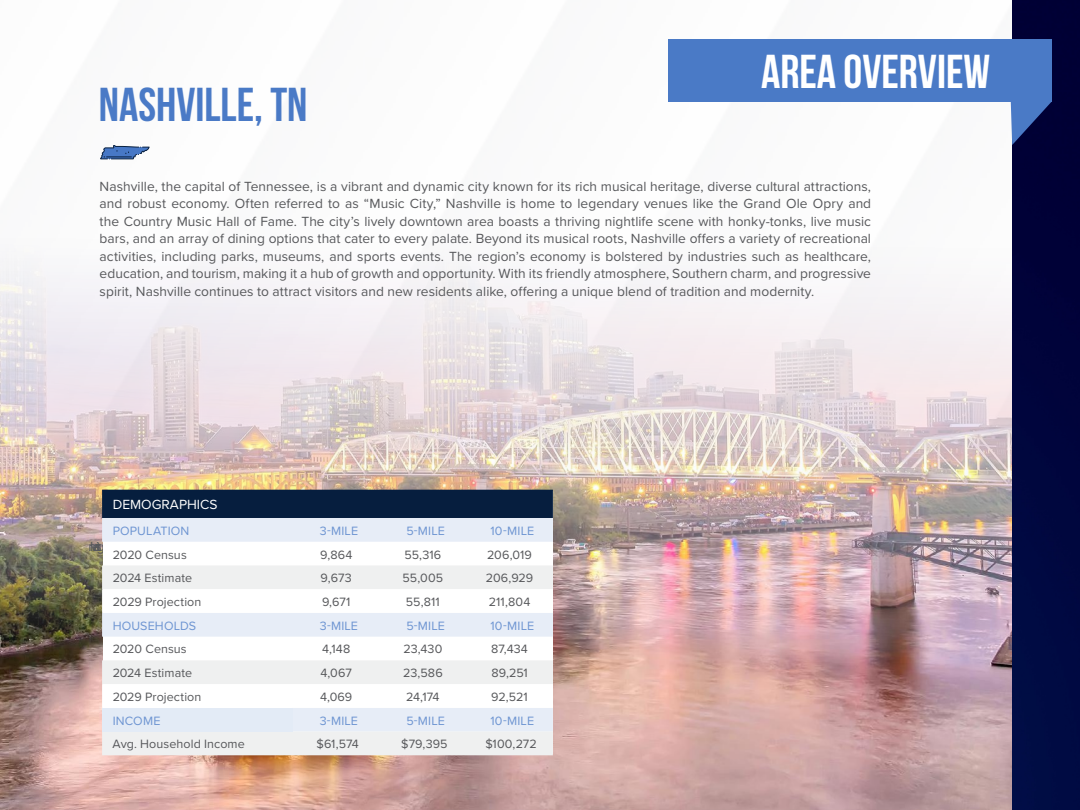
<style>
.page{position:relative;width:1080px;height:810px;background:#fff}
.page>*{position:absolute;margin:0;border:0;box-sizing:border-box;transform-origin:0 0}
.t1{font:700 47.5px "Bebas Neue";color:#4a7ac6}
.t2{font:700 47.5px "Bebas Neue";color:#fff}
.t3{font:13.75px/17.5px "Proxima Nova";letter-spacing:.005em;color:#57585b;text-align:justify}
.t4{font:13.75px "Proxima Nova";color:#fff}
.t5{font:12.5px "Proxima Nova";letter-spacing:.005em;color:#57585b}
.t6{font:12.5px "Proxima Nova";letter-spacing:.015em;color:#6e95d2}
</style>
<div class="page">
<img style="left:0;top:0;width:1013px;height:810px">
<img style="left:1013px;top:0;width:67px;height:810px">
<svg style="left:100px;top:145px;width:50px;height:14px"></svg>
<div style="left:668px;top:39px;width:384px;height:62px;background:#4a7ac6"></div>
<svg style="left:1011px;top:101px;width:41px;height:44px;background:#284080"></svg>
<div style="left:102px;top:490px;width:451px;height:28px;background:#061e3e"></div>
<svg style="left:102px;top:518px;width:451px;height:47px;fill:#edf1f9"></svg>
<div style="left:102px;top:565px;width:451px;height:190px;background:#eff0f0"></div>
<svg style="left:102px;top:589px;width:451px;height:119px"></svg>
<div style="left:102px;top:708px;width:191px;height:24px;background:#e3ebf6"></div>
<h1 class="t1" style="left:99px;top:79px;width:210px">NASHVILLE, TN</h1>
<h1 class="t2" style="left:761px;top:46px;width:231px">AREA OVERVIEW</h1>
<p class="t3" style="left:100px;top:177px;width:773px">Nashville, the capital of Tennessee, is a vibrant and dynamic city known for its rich musical heritage, diverse cultural attractions, and robust economy. Often referred to as “Music City,” Nashville is home to legendary venues like the Grand Ole Opry and the Country Music Hall of Fame. The city’s lively downtown area boasts a thriving nightlife scene with honky-tonks, live music bars, and an array of dining options that cater to every palate. Beyond its musical roots, Nashville offers a variety of recreational activities, including parks, museums, and sports events. The region’s economy is bolstered by industries such as healthcare, education, and tourism, making it a hub of growth and opportunity. With its friendly atmosphere, Southern charm, and progressive spirit, Nashville continues to attract visitors and new residents alike, offering a unique blend of tradition and modernity.</p>
<p class="t3" style="left:88px;top:537px;width:18px">Investing</p>
<p class="t4" style="left:113px;top:494px;width:106px">DEMOGRAPHICS</p>
<p class="t6" style="left:113px;top:521px;width:78px">POPULATION</p>
<p class="t6" style="left:320px;top:521px;width:40px">3-MILE</p>
<p class="t6" style="left:406px;top:521px;width:40px">5-MILE</p>
<p class="t6" style="left:491px;top:521px;width:45px">10-MILE</p>
<p class="t5" style="left:113px;top:545px;width:76px">2020 Census</p>
<p class="t5" style="left:320px;top:545px;width:34px">9,864</p>
<p class="t5" style="left:404px;top:545px;width:38px">55,316</p>
<p class="t5" style="left:487px;top:545px;width:46px">206,019</p>
<p class="t5" style="left:113px;top:569px;width:81px">2024 Estimate</p>
<p class="t5" style="left:321px;top:569px;width:33px">9,673</p>
<p class="t5" style="left:403px;top:569px;width:42px">55,005</p>
<p class="t5" style="left:486px;top:569px;width:49px">206,929</p>
<p class="t5" style="left:113px;top:593px;width:90px">2029 Projection</p>
<p class="t5" style="left:322px;top:593px;width:30px">9,671</p>
<p class="t5" style="left:406px;top:593px;width:35px">55,811</p>
<p class="t5" style="left:489px;top:593px;width:43px">211,804</p>
<p class="t6" style="left:113px;top:616px;width:85px">HOUSEHOLDS</p>
<p class="t6" style="left:320px;top:616px;width:40px">3-MILE</p>
<p class="t6" style="left:406px;top:616px;width:40px">5-MILE</p>
<p class="t6" style="left:491px;top:616px;width:45px">10-MILE</p>
<p class="t5" style="left:113px;top:640px;width:76px">2020 Census</p>
<p class="t5" style="left:322px;top:640px;width:30px">4,148</p>
<p class="t5" style="left:403px;top:640px;width:41px">23,430</p>
<p class="t5" style="left:491px;top:640px;width:38px">87,434</p>
<p class="t5" style="left:113px;top:664px;width:81px">2024 Estimate</p>
<p class="t5" style="left:320px;top:664px;width:33px">4,067</p>
<p class="t5" style="left:403px;top:664px;width:41px">23,586</p>
<p class="t5" style="left:491px;top:664px;width:38px">89,251</p>
<p class="t5" style="left:113px;top:687px;width:90px">2029 Projection</p>
<p class="t5" style="left:320px;top:687px;width:34px">4,069</p>
<p class="t5" style="left:406px;top:687px;width:35px">24,174</p>
<p class="t5" style="left:491px;top:687px;width:38px">92,521</p>
<p class="t6" style="left:113px;top:711px;width:49px">INCOME</p>
<p class="t6" style="left:320px;top:711px;width:40px">3-MILE</p>
<p class="t6" style="left:406px;top:711px;width:40px">5-MILE</p>
<p class="t6" style="left:491px;top:711px;width:45px">10-MILE</p>
<p class="t5" style="left:113px;top:735px;width:134px">Avg. Household Income</p>
<p class="t5" style="left:317px;top:735px;width:44px">$61,574</p>
<p class="t5" style="left:401px;top:735px;width:48px">$79,395</p>
<p class="t5" style="left:485px;top:735px;width:53px">$100,272</p>
</div>
